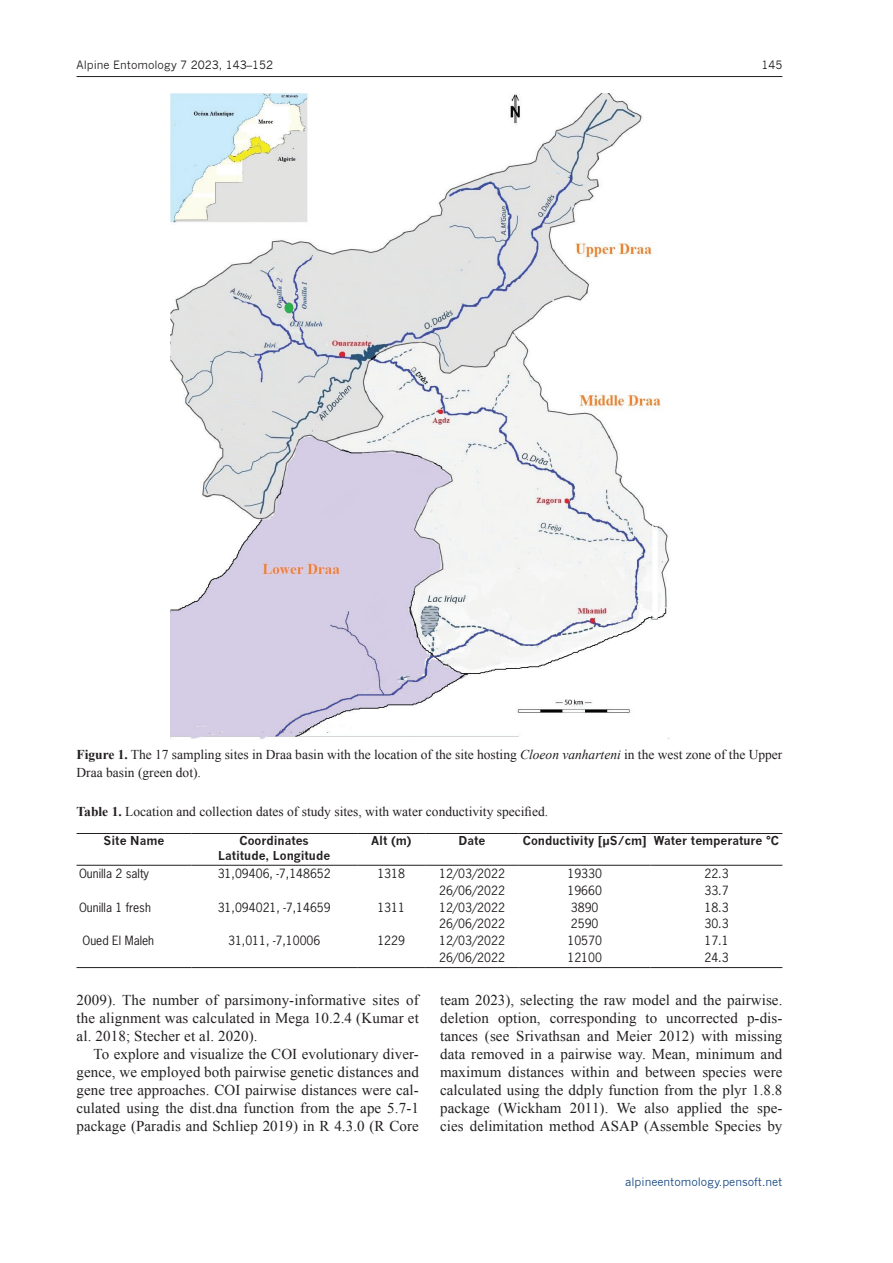
<style>
.page{position:relative;width:893px;height:1263px;background:#fff}
.page>*{position:absolute;margin:0;border:0;box-sizing:border-box;transform-origin:0 0}
.Body_text{font:15px/18px "Times New Roman";letter-spacing:.005em;color:#231f20;text-align:justify}
.FIG_Caption{font:13.5px/18px "Times New Roman";color:#231f20}
.TAB_Caption{font:13.5px "Times New Roman";color:#231f20}
.t1{font:12px "News Gothic Std";color:#231f20}
.t2{font:700 12px/15px "News Gothic";color:#231f20;text-align:center}
.t3{font:11.25px "News Gothic";color:#231f20}
.t4{font:11.25px "News Gothic";color:#144682}
.s1{font-weight:700}
.s2{font-style:italic}
</style>
<div class="page">
<hr style="left:77px;top:76px;width:705px;height:1px;background:#231f20">
<hr style="left:77px;top:967px;width:114px;height:1px;background:#231f20">
<hr style="left:191px;top:967px;width:166px;height:1px;background:#231f20">
<hr style="left:357px;top:967px;width:68px;height:1px;background:#231f20">
<hr style="left:425px;top:967px;width:94px;height:1px;background:#231f20">
<hr style="left:519px;top:967px;width:132px;height:1px;background:#231f20">
<hr style="left:651px;top:967px;width:131px;height:1px;background:#231f20">
<hr style="left:77px;top:833px;width:114px;height:1px;background:#231f20">
<hr style="left:191px;top:833px;width:166px;height:1px;background:#231f20">
<hr style="left:357px;top:833px;width:68px;height:1px;background:#231f20">
<hr style="left:425px;top:833px;width:94px;height:1px;background:#231f20">
<hr style="left:519px;top:833px;width:132px;height:1px;background:#231f20">
<hr style="left:651px;top:833px;width:131px;height:1px;background:#231f20">
<hr style="left:77px;top:865px;width:114px;height:1px;background:#231f20">
<hr style="left:191px;top:865px;width:166px;height:1px;background:#231f20">
<hr style="left:357px;top:865px;width:68px;height:1px;background:#231f20">
<hr style="left:425px;top:865px;width:94px;height:1px;background:#231f20">
<hr style="left:519px;top:865px;width:132px;height:1px;background:#231f20">
<hr style="left:651px;top:865px;width:131px;height:1px;background:#231f20">
<img style="left:170px;top:94px;width:500px;height:645px">
<p class="t3" style="left:77px;top:58px;width:198px">Alpine Entomology 7 2023, 143–152</p>
<p class="t3" style="left:761px;top:58px;width:23px">145</p>
<p class="FIG_Caption" style="left:77px;top:745px;width:707px"><span class="s1">Figure 1.</span> The 17 sampling sites in Draa basin with the location of the site hosting <span class="s2">Cloeon vanharteni</span> in the west zone of the Upper<br>Draa basin (green dot).</p>
<p class="TAB_Caption" style="left:77px;top:803px;width:473px"><span class="s1">Table 1.</span> Location and collection dates of study sites, with water conductivity specified.</p>
<p class="t2" style="left:104px;top:833px;width:62px">Site Name</p>
<p class="t2" style="left:218px;top:833px;width:114px">Coordinates<br>Latitude, Longitude</p>
<p class="t2" style="left:371px;top:833px;width:42px">Alt (m)</p>
<p class="t2" style="left:459px;top:833px;width:28px">Date</p>
<p class="t2" style="left:523px;top:833px;width:125px">Conductivity [µS/cm]</p>
<p class="t2" style="left:654px;top:833px;width:127px">Water temperature °C</p>
<p class="t1" style="left:79px;top:865px;width:72px">Ounilla 2 salty</p>
<p class="t1" style="left:218px;top:865px;width:115px">31,09406, -7,148652</p>
<p class="t1" style="left:377px;top:865px;width:29px">1318</p>
<p class="t1" style="left:439px;top:865px;width:67px">12/03/2022</p>
<p class="t1" style="left:567px;top:865px;width:36px">19330</p>
<p class="t1" style="left:704px;top:865px;width:26px">22.3</p>
<p class="t1" style="left:439px;top:882px;width:67px">26/06/2022</p>
<p class="t1" style="left:567px;top:882px;width:36px">19660</p>
<p class="t1" style="left:704px;top:882px;width:26px">33.7</p>
<p class="t1" style="left:79px;top:899px;width:73px">Ounilla 1 fresh</p>
<p class="t1" style="left:218px;top:899px;width:115px">31,094021, -7,14659</p>
<p class="t1" style="left:377px;top:899px;width:29px">1311</p>
<p class="t1" style="left:439px;top:899px;width:67px">12/03/2022</p>
<p class="t1" style="left:571px;top:899px;width:29px">3890</p>
<p class="t1" style="left:704px;top:899px;width:26px">18.3</p>
<p class="t1" style="left:439px;top:916px;width:67px">26/06/2022</p>
<p class="t1" style="left:571px;top:916px;width:29px">2590</p>
<p class="t1" style="left:704px;top:916px;width:26px">30.3</p>
<p class="t1" style="left:83px;top:933px;width:73px">Oued El Maleh</p>
<p class="t1" style="left:228px;top:933px;width:94px">31,011, -7,10006</p>
<p class="t1" style="left:377px;top:933px;width:29px">1229</p>
<p class="t1" style="left:439px;top:933px;width:67px">12/03/2022</p>
<p class="t1" style="left:567px;top:933px;width:36px">10570</p>
<p class="t1" style="left:704px;top:933px;width:26px">17.1</p>
<p class="t1" style="left:439px;top:950px;width:67px">26/06/2022</p>
<p class="t1" style="left:567px;top:950px;width:36px">12100</p>
<p class="t1" style="left:704px;top:950px;width:26px">24.3</p>
<p class="Body_text" style="left:77px;top:991px;width:344px">2009). The number of parsimony-informative sites of the alignment was calculated in Mega 10.2.4 (Kumar et al. 2018; Stecher et al. 2020).</p>
<p class="Body_text" style="left:77px;top:1045px;width:344px;text-indent:17px">To explore and visualize the COI evolutionary diver&shy;gence, we employed both pairwise genetic distances and gene tree approaches. COI pairwise distances were cal&shy;culated using the dist.dna function from the ape 5.7-1 package (Paradis and Schliep 2019) in R 4.3.0 (R Core</p>
<p class="Body_text" style="left:440px;top:991px;width:344px">team 2023), selecting the raw model and the pairwise. deletion option, corresponding to uncorrected p-dis&shy;tances (see Srivathsan and Meier 2012) with missing data removed in a pairwise way. Mean, minimum and maximum distances within and between species were calculated using the ddply function from the plyr 1.8.8 package (Wickham 2011). We also applied the spe&shy;cies delimitation method ASAP (Assemble Species by</p>
<p class="t4" style="left:625px;top:1175px;width:159px">alpineentomology.pensoft.net</p>
</div>
